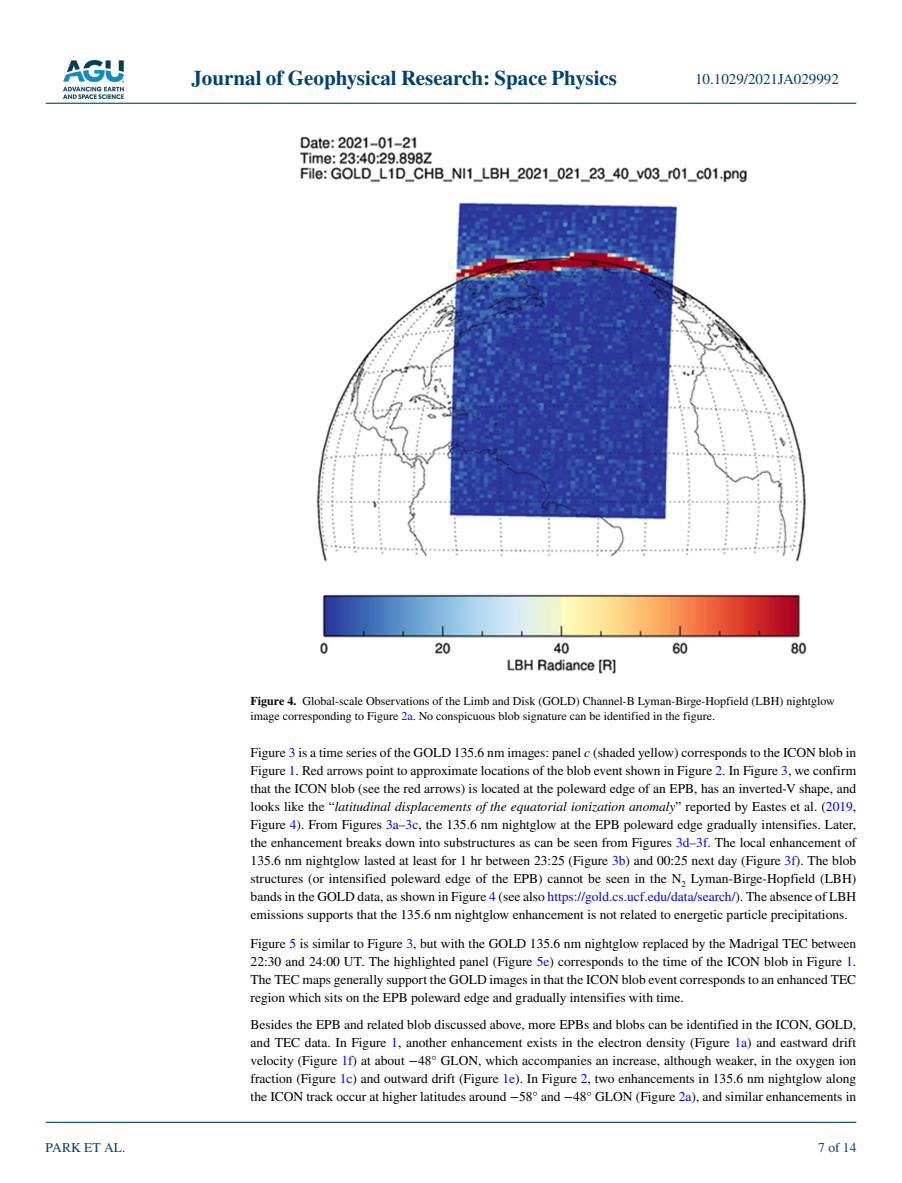
<style>
.page{position:relative;width:902px;height:1183px;background:#fff}
.page>*{position:absolute;margin:0;border:0;box-sizing:border-box;transform-origin:0 0}
.t1{font:700 21px "STIX";color:#004174}
.t2{font:15px "STIX";color:#004174}
.t3{font:13.5px/18px "STIX";color:#000;text-align:justify}
.t4{font:13.5px "STIX";color:#004174}
.t5{font:12px/15px "STIX";color:#000}
.s1{font-weight:700}
.s2{color:#00f}
.s3{font-style:italic}
</style>
<div class="page">
<img style="left:63px;top:60px;width:60px;height:39px">
<hr style="left:46px;top:103px;width:810px;height:1px;background:#004174">
<hr style="left:46px;top:1121px;width:810px;height:1px;background:#004174">
<img style="left:299px;top:136px;width:508px;height:538px">
<h1 class="t1" style="left:191px;top:66px;width:427px">Journal of Geophysical Research: Space Physics</h1>
<p class="t2" style="left:695px;top:69px;width:145px">10.1029/2021JA029992</p>
<p class="t4" style="left:45px;top:1138px;width:81px">PARK ET AL.</p>
<p class="t5" style="left:250px;top:694px;width:585px"><span class="s1">Figure 4.</span> Global-scale Observations of the Limb and Disk (GOLD) Channel-B Lyman-Birge-Hopfield (LBH) nightglow image corresponding to Figure <span class="s2">2a</span>. No conspicuous blob signature can be identified in the figure.</p>
<p class="t3" style="left:250px;top:744px;width:607px">Figure <span class="s2">3</span> is a time series of the GOLD 135.6 nm images: panel <span class="s3">c</span> (shaded yellow) corresponds to the ICON blob in Figure <span class="s2">1</span>. Red arrows point to approximate locations of the blob event shown in Figure <span class="s2">2</span>. In Figure <span class="s2">3</span>, we confirm that the ICON blob (see the red arrows) is located at the poleward edge of an EPB, has an inverted-V shape, and looks like the “<span class="s3">latitudinal displacements of the equatorial ionization anomaly</span>” reported by Eastes et al. (<span class="s2">2019</span>, Figure <span class="s2">4</span>). From Figures <span class="s2">3a</span>–<span class="s2">3c</span>, the 135.6 nm nightglow at the EPB poleward edge gradually intensifies. Later, the enhancement breaks down into substructures as can be seen from Figures <span class="s2">3d–3f</span>. The local enhancement of 135.6 nm nightglow lasted at least for 1 hr between 23:25 (Figure <span class="s2">3b</span>) and 00:25 next day (Figure <span class="s2">3f</span>). The blob structures (or intensified poleward edge of the EPB) cannot be seen in the N<sub>2</sub> Lyman-Birge-Hopfield (LBH) bands in the GOLD data, as shown in Figure <span class="s2">4</span> (see also <span class="s2">https://gold.cs.ucf.edu/data/search/</span>). The absence of LBH emissions supports that the 135.6 nm nightglow enhancement is not related to energetic particle precipitations.</p>
<p class="t3" style="left:250px;top:935px;width:607px">Figure <span class="s2">5</span> is similar to Figure <span class="s2">3</span>, but with the GOLD 135.6 nm nightglow replaced by the Madrigal TEC between 22:30 and 24:00 UT. The highlighted panel (Figure <span class="s2">5e</span>) corresponds to the time of the ICON blob in Figure <span class="s2">1</span>.<br>The TEC maps generally support the GOLD images in that the ICON blob event corresponds to an enhanced TEC region which sits on the EPB poleward edge and gradually intensifies with time.</p>
<p class="t3" style="left:250px;top:1016px;width:607px">Besides the EPB and related blob discussed above, more EPBs and blobs can be identified in the ICON, GOLD, and TEC data. In Figure <span class="s2">1</span>, another enhancement exists in the electron density (Figure <span class="s2">1a</span>) and eastward drift velocity (Figure <span class="s2">1f</span>) at about −48° GLON, which accompanies an increase, although weaker, in the oxygen ion fraction (Figure <span class="s2">1c</span>) and outward drift (Figure <span class="s2">1e</span>). In Figure <span class="s2">2</span>, two enhancements in 135.6 nm nightglow along the ICON track occur at higher latitudes around −58° and −48° GLON (Figure <span class="s2">2a</span>), and similar enhancements in</p>
<p class="t4" style="left:818px;top:1138px;width:40px">7 of 14</p>
</div>
